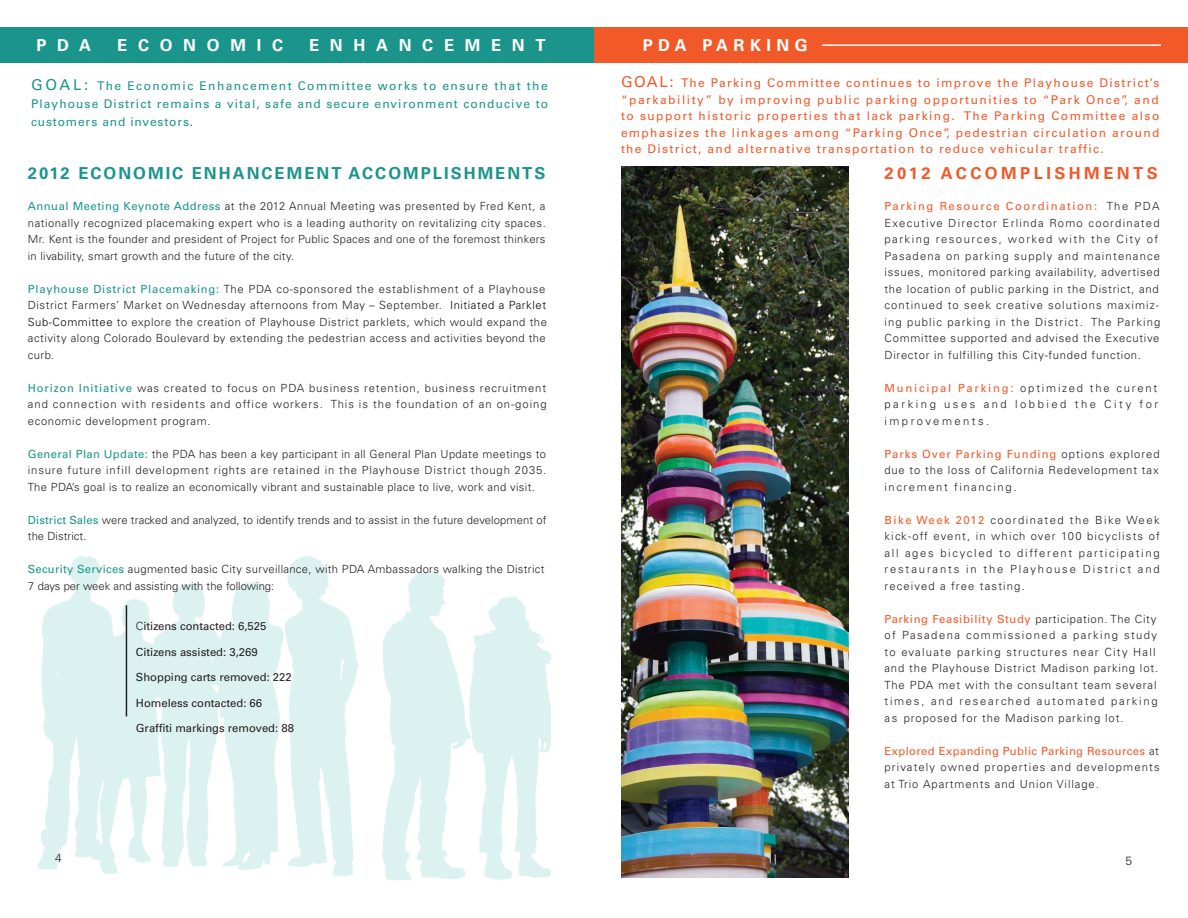
<style>
.page{position:relative;width:1188px;height:918px;background:#fff}
.page>*{position:absolute;margin:0;border:0;box-sizing:border-box;transform-origin:0 0}
.t1{font:700 16.5px "Univers LT Std";letter-spacing:.125em;color:#1b958c}
.t2{font:700 16.5px "Univers LT Std";letter-spacing:.65em;color:#fff}
.t3{font:700 16.5px "Univers LT Std";letter-spacing:.21em;color:#f15929}
.t4{font:700 16.5px "Univers LT Std";letter-spacing:.33em;color:#fff}
.t5{font:12px/16.5px "Univers LT Std";letter-spacing:.11em;color:#f15929;text-align:justify}
.t6{font:12px/18px "Univers LT Std";letter-spacing:.09em;color:#1b958c}
.t7{font:12px "Univers LT Std";letter-spacing:.07em;color:#1b958c}
.t8{font:300 12px "Univers LT Std";color:#231f20}
.t9{font:300 11.25px/16.5px "Univers LT Std";letter-spacing:.065em;color:#231f20;text-align:justify}
.t10{font:300 11.25px/16.5px "Univers LT Std";letter-spacing:.095em;color:#231f20}
.t11{font:300 11.25px/16.5px "Univers LT Std";letter-spacing:.09em;color:#231f20}
.t12{font:300 11.25px/16.5px "Univers LT Std";letter-spacing:.045em;color:#231f20}
.t13{font:300 11.25px/16.5px "Univers LT Std";letter-spacing:.02em;color:#231f20}
.t14{font:300 11.25px/16.5px "Univers LT Std";letter-spacing:.025em;color:#231f20}
.t15{font:11.25px "Univers LT Std";color:#231f20}
.t16{font:300 11.25px/16.5px "Univers LT Std";letter-spacing:.1em;color:#231f20}
.t17{font:300 11.25px/16.5px "Univers LT Std";letter-spacing:.01em;color:#231f20}
.t18{font:300 11.25px "Univers LT Std";letter-spacing:.03em;color:#231f20}
.t19{font:300 11.25px "Univers LT Std";letter-spacing:.105em;color:#231f20}
.t20{font:300 11.25px "Univers LT Std";letter-spacing:.15em;color:#231f20}
.t21{font:300 11.25px "Univers LT Std";letter-spacing:.165em;color:#231f20}
.t22{font:300 11.25px "Univers LT Std";letter-spacing:.13em;color:#231f20}
.s1{font-size:15px}
.s2{font-weight:400;color:#1b958c}
.s3{color:#040503}
.s4{font-weight:300}
.s5{font-weight:400;color:#f15929}
</style>
<div class="page">
<img style="left:38px;top:555px;width:513px;height:325px">
<div style="left:0;top:27px;width:595px;height:36px;background:#1b958c"></div>
<img style="left:622px;top:167px;width:227px;height:710px">
<div style="left:594px;top:27px;width:594px;height:36px;background:#f15929"></div>
<hr style="left:126px;top:605px;width:1px;height:111px;background:#231f20">
<hr style="left:822px;top:44px;width:339px;height:2px;background:#fff">
<p class="t2" style="left:36px;top:36px;width:56px">PDA</p>
<p class="t2" style="left:117px;top:36px;width:167px">ECONOMIC</p>
<p class="t2" style="left:309px;top:36px;width:238px">ENHANCEMENT</p>
<p class="t6" style="left:31px;top:77px;width:519px"><span class="s1">GOAL:</span> The Economic Enhancement Committee works to ensure that the<br>Playhouse District remains a vital, safe and secure environment conducive to</p>
<p class="t7" style="left:31px;top:115px;width:164px">customers and investors.</p>
<p class="t1" style="left:28px;top:163px;width:519px">2012 ECONOMIC ENHANCEMENT ACCOMPLISHMENTS</p>
<p class="t12" style="left:28px;top:198px;width:520px"><span class="s2">Annual Meeting Keynote Address</span> at the 2012 Annual Meeting was presented by Fred Kent, a nationally recognized placemaking expert who is a leading authority on revitalizing city spaces.</p>
<p class="t13" style="left:28px;top:231px;width:519px">Mr. Kent is the founder and president of Project for Public Spaces and one of the foremost thinkers in livability, smart growth and the future of the city.</p>
<p class="t9" style="left:28px;top:280px;width:521px;text-align:left"><span class="s2">Playhouse District Placemaking:</span> The PDA co-sponsored the establishment of a Playhouse District Farmers’ Market on Wednesday afternoons from May – September. <span class="s3">Initiated a Parklet Sub-Committee</span> to explore the creation of Playhouse District parklets, which would expand the activity along Colorado Boulevard by extending the pedestrian access and activities beyond the curb.</p>
<p class="t9" style="left:28px;top:379px;width:520px"><span class="s2">Horizon Initiative</span> was created to focus on PDA business retention, business recruitment and connection with residents and office workers. This is the foundation of an on-going economic development program.</p>
<p class="t9" style="left:28px;top:445px;width:520px"><span class="s2">General Plan Update:</span> the PDA has been a key participant in all General Plan Update meetings to insure future infill development rights are retained in the Playhouse District though 2035.</p>
<p class="t18" style="left:28px;top:480px;width:508px">The PDA’s goal is to realize an economically vibrant and sustainable place to live, work and visit.</p>
<p class="t17" style="left:28px;top:511px;width:520px"><span class="s2">District Sales</span> were tracked and analyzed, to identify trends and to assist in the future development of the District.</p>
<p class="t14" style="left:28px;top:561px;width:518px"><span class="s2">Security Services</span> augmented basic City surveillance, with PDA Ambassadors walking the District<br>7 days per week and assisting with the following:</p>
<p class="t15" style="left:136px;top:619px;width:132px"><span class="s4">C</span>itizens contacted: 6,525</p>
<p class="t15" style="left:136px;top:645px;width:123px">Citizens assisted: 3,269</p>
<p class="t15" style="left:136px;top:670px;width:157px">Shopping carts removed: 222</p>
<p class="t15" style="left:136px;top:696px;width:128px">Homeless contacted: 66</p>
<p class="t15" style="left:136px;top:721px;width:160px">Graffiti markings removed: 88</p>
<p class="t8" style="left:55px;top:850px;width:8px">4</p>
<p class="t4" style="left:643px;top:36px;width:166px">PDA PARKING</p>
<p class="t5" style="left:621px;top:75px;width:540px"><span class="s1">GOAL:</span> The Parking Committee continues to improve the Playhouse District’s “parkability” by improving public parking opportunities to “Park Once”, and to support historic properties that lack parking. The Parking Committee also emphasizes the linkages among “Parking Once”, pedestrian circulation around the District, and alternative transportation to reduce vehicular traffic.</p>
<p class="t3" style="left:885px;top:163px;width:275px">2012 ACCOMPLISHMENTS</p>
<p class="t10" style="left:885px;top:198px;width:278px"><span class="s5">Parking Resource Coordination:</span> The PDA Executive Director Erlinda Romo coordinated parking resources, worked with the City of Pasadena on parking supply and maintenance issues, monitored parking availability, advertised the location of public parking in the District, and continued to seek creative solutions maximiz&shy;ing public parking in the District. The Parking Committee supported and advised the Executive Director in fulfilling this City-funded function.</p>
<p class="t9" style="left:885px;top:379px;width:275px"><span class="s5">Municipal Parking:</span> optimized the curent parking uses and lobbied the City for improvements.</p>
<p class="t9" style="left:885px;top:445px;width:277px"><span class="s5">Parks Over Parking Funding</span> options explored due to the loss of California Redevelopment tax increment financing.</p>
<p class="t22" style="left:885px;top:513px;width:277px"><span class="s5">Bike Week 2012</span> coordinated the Bike Week</p>
<p class="t19" style="left:885px;top:529px;width:277px">kick-off event, in which over 100 bicyclists of</p>
<p class="t20" style="left:885px;top:546px;width:277px">all ages bicycled to different participating</p>
<p class="t21" style="left:885px;top:562px;width:277px">restaurants in the Playhouse District and</p>
<p class="t16" style="left:885px;top:577px;width:142px">received a free tasting.</p>
<p class="t11" style="left:885px;top:610px;width:275px"><span class="s5">Parking Feasibility Study</span> participation. The City of Pasadena commissioned a parking study to evaluate parking structures near City Hall and the Playhouse District Madison parking lot.<br>The PDA met with the consultant team several times, and researched automated parking as proposed for the Madison parking lot.</p>
<p class="t16" style="left:885px;top:742px;width:277px"><span class="s5">Explored Expanding Public Parking Resources</span> at privately owned properties and developments</p>
<p class="t9" style="left:885px;top:775px;width:216px">at Trio Apartments and Union Village.</p>
<p class="t8" style="left:1125px;top:853px;width:8px">5</p>
</div>
